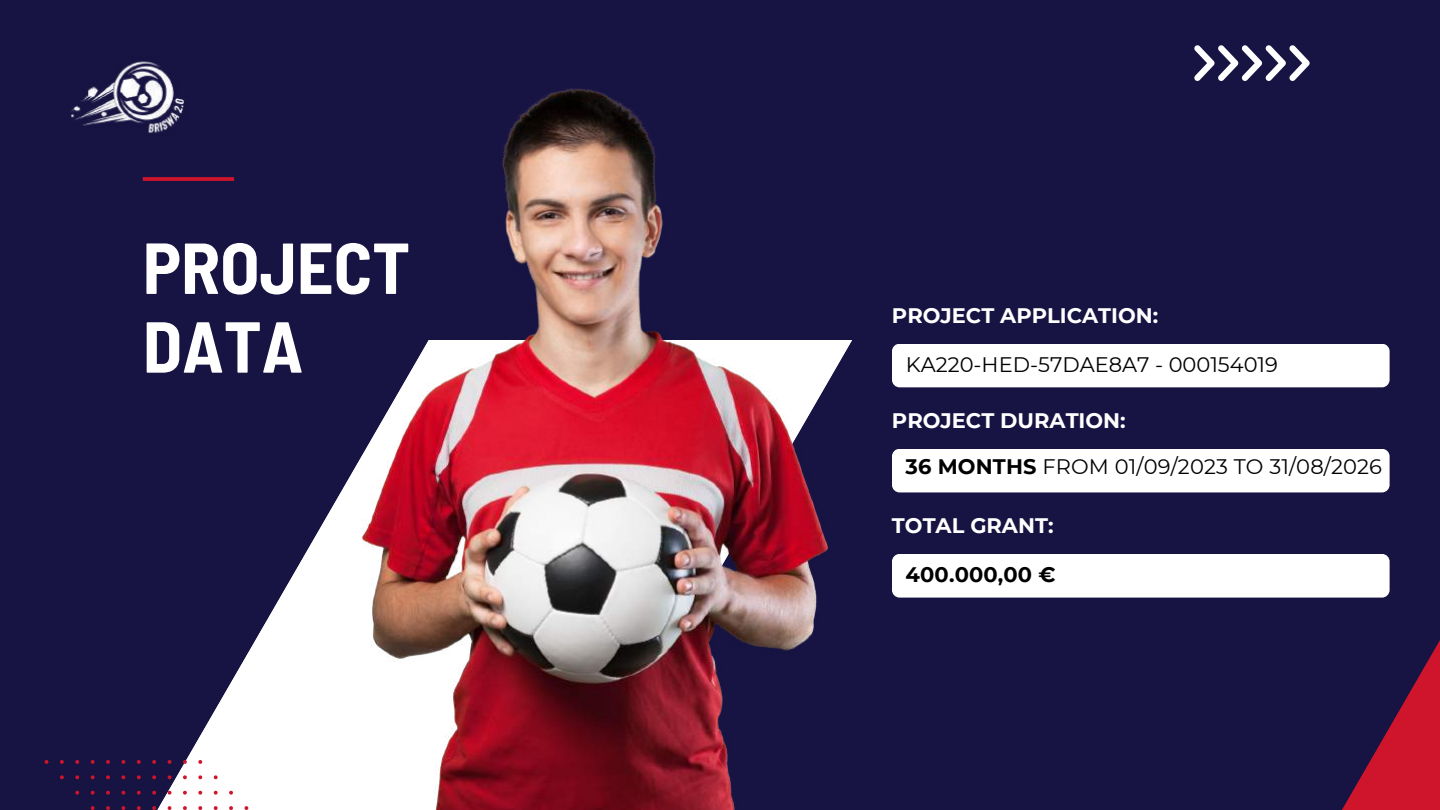
<style>
.page{position:relative;width:1440px;height:810px;background:#171342}
.page>*{position:absolute;margin:0;border:0;box-sizing:border-box;transform-origin:0 0}
.t1{font:700 semi-condensed 72px/78.8px "Barlow";color:#fff}
.t2{font:21px "Montserrat";color:#000}
.t3{font:700 21px "Montserrat";color:#fff}
.t4{font:700 21px "Montserrat";letter-spacing:.005em;color:#000}
.s1{font-weight:700}
</style>
<div class="page">
<svg style="left:1342px;top:640px;width:98px;height:170px"></svg>
<svg style="left:154px;top:340px;width:698px;height:470px"></svg>
<img style="left:362px;top:88px;width:465px;height:722px">
<svg style="left:143px;top:177px;width:91px;height:4px"></svg>
<svg style="left:45px;top:760px;width:3px;height:4px"></svg>
<svg style="left:60px;top:760px;width:4px;height:4px"></svg>
<svg style="left:75px;top:760px;width:4px;height:4px"></svg>
<svg style="left:91px;top:760px;width:4px;height:4px"></svg>
<svg style="left:106px;top:760px;width:4px;height:4px"></svg>
<svg style="left:121px;top:760px;width:4px;height:4px"></svg>
<svg style="left:137px;top:760px;width:4px;height:4px"></svg>
<svg style="left:152px;top:760px;width:4px;height:4px"></svg>
<svg style="left:168px;top:760px;width:3px;height:4px"></svg>
<svg style="left:60px;top:775px;width:4px;height:4px"></svg>
<svg style="left:75px;top:775px;width:4px;height:4px"></svg>
<svg style="left:91px;top:775px;width:4px;height:4px"></svg>
<svg style="left:106px;top:775px;width:4px;height:4px"></svg>
<svg style="left:121px;top:775px;width:4px;height:4px"></svg>
<svg style="left:137px;top:775px;width:4px;height:4px"></svg>
<svg style="left:152px;top:775px;width:4px;height:4px"></svg>
<svg style="left:168px;top:775px;width:3px;height:4px"></svg>
<svg style="left:75px;top:791px;width:4px;height:4px"></svg>
<svg style="left:91px;top:791px;width:4px;height:4px"></svg>
<svg style="left:106px;top:791px;width:4px;height:4px"></svg>
<svg style="left:121px;top:791px;width:4px;height:4px"></svg>
<svg style="left:137px;top:791px;width:4px;height:4px"></svg>
<svg style="left:152px;top:791px;width:4px;height:4px"></svg>
<svg style="left:168px;top:791px;width:3px;height:4px"></svg>
<svg style="left:91px;top:806px;width:4px;height:4px"></svg>
<svg style="left:106px;top:806px;width:4px;height:4px"></svg>
<svg style="left:121px;top:806px;width:4px;height:4px"></svg>
<svg style="left:137px;top:806px;width:4px;height:4px"></svg>
<svg style="left:152px;top:806px;width:4px;height:4px"></svg>
<svg style="left:168px;top:806px;width:3px;height:4px"></svg>
<svg style="left:183px;top:760px;width:4px;height:4px"></svg>
<svg style="left:183px;top:775px;width:4px;height:4px"></svg>
<svg style="left:183px;top:791px;width:4px;height:4px"></svg>
<svg style="left:183px;top:806px;width:4px;height:4px"></svg>
<svg style="left:198px;top:760px;width:4px;height:4px"></svg>
<svg style="left:198px;top:775px;width:4px;height:4px"></svg>
<svg style="left:198px;top:791px;width:4px;height:4px"></svg>
<svg style="left:198px;top:806px;width:4px;height:4px"></svg>
<svg style="left:214px;top:775px;width:4px;height:4px"></svg>
<svg style="left:214px;top:791px;width:4px;height:4px"></svg>
<svg style="left:214px;top:806px;width:4px;height:4px"></svg>
<svg style="left:229px;top:791px;width:4px;height:4px"></svg>
<svg style="left:229px;top:806px;width:4px;height:4px"></svg>
<svg style="left:245px;top:806px;width:3px;height:4px"></svg>
<svg style="left:1194px;top:45px;width:116px;height:36px"></svg>
<div style="left:892px;top:554px;width:498px;height:44px;background:#fff;border-radius:8px"></div>
<div style="left:892px;top:449px;width:498px;height:43px;background:#fff;border-radius:8px"></div>
<div style="left:892px;top:344px;width:498px;height:43px;background:#fff;border-radius:8px"></div>
<img style="left:71px;top:61px;width:114px;height:72px">
<h1 class="t1" style="left:143px;top:226px;width:269px">PROJECT<br>DATA</h1>
<p class="t3" style="left:892px;top:302px;width:268px">PROJECT APPLICATION:</p>
<p class="t2" style="left:906px;top:352px;width:374px">KA220-HED-57DAE8A7 - 000154019</p>
<p class="t3" style="left:892px;top:407px;width:235px">PROJECT DURATION:</p>
<p class="t2" style="left:906px;top:454px;width:478px"><span class="s1">36 MONTHS</span> FROM 01/09/2023 TO 31/08/2026</p>
<p class="t3" style="left:892px;top:512px;width:163px">TOTAL GRANT:</p>
<p class="t4" style="left:906px;top:562px;width:152px">400.000,00 €</p>
</div>
